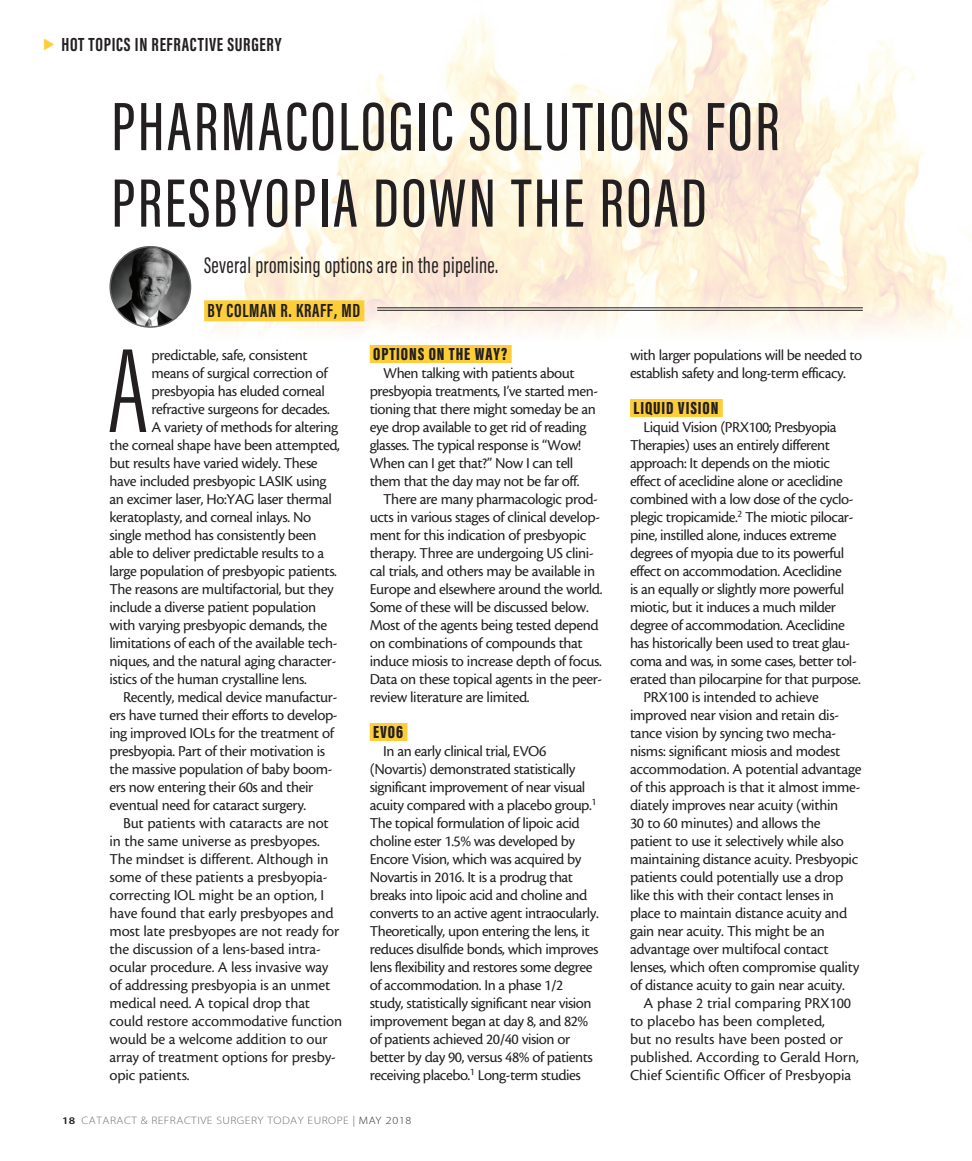
<style>
.page{position:relative;width:972px;height:1161px;background:#fff}
.page>*{position:absolute;margin:0;border:0;box-sizing:border-box;transform-origin:0 0}
.body_first{font:300 123.6px "Acumin Pro Extra Cond";color:#231f20}
.headline{font:500 70.5px/76.5px "Acumin Pro Extra Cond";letter-spacing:.035em;color:#231f20}
.deck{font:23.25px "Acumin Pro Extra Cond";letter-spacing:.015em;color:#231f20}
.author{font:700 19.5px "Acumin Pro Extra Cond";letter-spacing:.035em;color:#231f20}
.lead-in_highlighted{font:900 18px "Acumin Pro Extra Cond";letter-spacing:.05em;color:#231f20}
.body{font:15.75px/18px "Cronos MM 408 10";letter-spacing:-.025em;color:#231f20}
.body_first-2{font:15.75px "Cronos MM 408 10";letter-spacing:-.025em;color:#231f20}
.body-2{font:15.75px/18px "Cronos MM 408 10";color:#231f20}
.t1{font:10.8px "Myriad MM 215 600";letter-spacing:.04em;color:#6c6d70;scale:1.11 1}
.s1{font-family:"Myriad MM 565 600";font-size:10.2px;color:#231f20}
.s2{font-family:"Myriad MM 400 600";color:#939598}
.s3{color:#312f30}
</style>
<div class="page">
<img style="left:179px;top:0;width:793px;height:331px">
<div style="left:370px;top:345px;width:142px;height:18px;background:#fece39"></div>
<div style="left:370px;top:723px;width:37px;height:18px;background:#fece39"></div>
<div style="left:630px;top:399px;width:93px;height:18px;background:#fece39"></div>
<div style="left:204px;top:300px;width:160px;height:21px;background:#fece39"></div>
<img style="left:110px;top:247px;width:81px;height:80px;border-radius:40px">
<div style="left:109px;top:246px;width:82px;height:82px;border:2px solid #636366;border-radius:50%"></div>
<hr style="left:377px;top:308px;width:486px;height:1px;background:#231f20">
<hr style="left:377px;top:310px;width:486px;height:1px;background:#231f20">
<p class="author" style="left:62px;top:32px;width:221px">HOT TOPICS IN REFRACTIVE SURGERY</p>
<p class="headline" style="left:111px;top:88px;width:670px">PHARMACOLOGIC SOLUTIONS FOR<br>PRESBYOPIA DOWN THE ROAD</p>
<p class="deck" style="left:204px;top:251px;width:295px">Several promising options are in the pipeline.</p>
<p class="author" style="left:208px;top:298px;width:154px">BY COLMAN R. KRAFF, MD</p>
<p class="body_first" style="left:108px;top:317px;width:41px">A</p>
<p class="body_first-2" style="left:151px;top:347px;width:158px">predictable, safe, consistent</p>
<h3 class="deck" style="left:205px;top:358px;width:35px">Deck.</h3>
<p class="author" style="left:205px;top:405px;width:49px">AUTHOR</p>
<p class="body_first-2" style="left:151px;top:365px;width:178px">means of surgical correction of</p>
<p class="body_first-2" style="left:151px;top:383px;width:175px">presbyopia has eluded corneal</p>
<p class="body_first-2" style="left:151px;top:401px;width:180px">refractive surgeons for decades.</p>
<p class="body_first-2" style="left:151px;top:419px;width:188px">A variety of methods for altering</p>
<p class="body_first-2" style="left:110px;top:437px;width:232px">the corneal shape have been attempted,</p>
<p class="body_first-2" style="left:110px;top:455px;width:210px">but results have varied widely. These</p>
<p class="body_first-2" style="left:110px;top:473px;width:219px">have included presbyopic LASIK using</p>
<p class="body_first-2" style="left:110px;top:491px;width:224px">an excimer laser, Ho:YAG laser thermal</p>
<p class="body_first-2" style="left:110px;top:509px;width:203px">keratoplasty, and corneal inlays. No</p>
<p class="body_first-2" style="left:110px;top:527px;width:209px">single method has consistently been</p>
<p class="body_first-2" style="left:110px;top:545px;width:216px">able to deliver predictable results to a</p>
<p class="body_first-2" style="left:110px;top:563px;width:229px">large population of presbyopic patients.</p>
<p class="body_first-2" style="left:110px;top:581px;width:226px">The reasons are multifactorial, but they</p>
<p class="body_first-2" style="left:110px;top:599px;width:208px">include a diverse patient population</p>
<p class="body_first-2" style="left:110px;top:617px;width:219px">with varying presbyopic demands, the</p>
<p class="body_first-2" style="left:110px;top:635px;width:230px">limitations of each of the available tech-</p>
<p class="body_first-2" style="left:110px;top:653px;width:228px">niques, and the natural aging character-</p>
<p class="body_first-2" style="left:110px;top:671px;width:199px">istics of the human crystalline lens.</p>
<p class="body" style="left:110px;top:688px;width:230px;text-indent:14px">Recently, medical device manufactur&shy;ers have turned their efforts to develop&shy;ing improved IOLs for the treatment of presbyopia. Part of their motivation is the massive population of baby boom&shy;ers now entering their 60s and their eventual need for cataract surgery.</p>
<p class="body" style="left:110px;top:814px;width:234px;text-indent:14px">But patients with cataracts are not in the same universe as presbyopes.<br>The mindset is different. Although in some of these patients a presbyopia&shy;correcting IOL might be an option, I have found that early presbyopes and most late presbyopes are not ready for the discussion of a lens-based intra&shy;ocular procedure. A less invasive way of addressing presbyopia is an unmet medical need. A topical drop that could restore accommodative function would be a welcome addition to our array of treatment options for presby&shy;opic patients.</p>
<p class="lead-in_highlighted" style="left:373px;top:343px;width:136px">OPTIONS ON THE WAY?</p>
<p class="body" style="left:370px;top:364px;width:230px;text-indent:14px">When talking with patients about presbyopia treatments, I’ve started men&shy;tioning that there might someday be an eye drop available to get rid of reading glasses. The typical response is “Wow!<br>When can I get that?” Now I can tell them that the day may not be far off.</p>
<p class="body" style="left:370px;top:490px;width:234px;text-indent:14px">There are many pharmacologic prod&shy;ucts in various stages of clinical develop&shy;ment for this indication of presbyopic therapy. Three are undergoing US clini&shy;cal trials, and others may be available in Europe and elsewhere around the world.<br>Some of these will be discussed below.<br>Most of the agents being tested depend on combinations of compounds that induce miosis to increase depth of focus.<br>Data on these topical agents in the peer&shy;review literature are limited.</p>
<p class="lead-in_highlighted" style="left:373px;top:721px;width:31px">EVO6</p>
<p class="body" style="left:370px;top:742px;width:231px;text-indent:14px">In an early clinical trial, EVO6 (Novartis) demonstrated statistically significant improvement of near visual acuity compared with a placebo group.<sup>1<br></sup>The topical formulation of lipoic acid choline ester 1.5% was developed by Encore Vision, which was acquired by Novartis in 2016. It is a prodrug that breaks into lipoic acid and choline and converts to an active agent intraocularly.<br>Theoretically, upon entering the lens, it reduces disulfide bonds, which improves lens flexibility and restores some degree of accommodation. In a phase 1/2 study, statistically significant near vision improvement began at day 8, and 82% of patients achieved 20/40 vision or better by day 90, versus 48% of patients receiving placebo.<sup>1</sup> Long-term studies</p>
<p class="t1" style="left:62px;top:1115px;width:316px"><span class="s1">18</span> CATARACT &amp; REFRACTIVE SURGERY TODAY EUROPE <span class="s2">|</span> <span class="s3">MAY 2018</span></p>
<p class="body" style="left:630px;top:346px;width:234px">with larger populations will be needed to establish safety and long-term efficacy.</p>
<p class="lead-in_highlighted" style="left:633px;top:397px;width:87px">LIQUID VISION</p>
<p class="body" style="left:630px;top:418px;width:232px;text-indent:14px">Liquid Vision (PRX100; Presbyopia Therapies) uses an entirely different approach: It depends on the miotic effect of aceclidine alone or aceclidine combined with a low dose of the cyclo&shy;plegic tropicamide.<sup>2</sup> The miotic pilocar&shy;pine, instilled alone, induces extreme degrees of myopia due to its powerful effect on accommodation. Aceclidine<br>is an equally or slightly more powerful miotic, but it induces a much milder degree of accommodation. Aceclidine has historically been used to treat glau&shy;coma and was, in some cases, better tol&shy;erated than pilocarpine for that purpose.</p>
<p class="body" style="left:630px;top:688px;width:233px;text-indent:14px">PRX100 is intended to achieve improved near vision and retain dis&shy;tance vision by syncing two mecha&shy;nisms: significant miosis and modest accommodation. A potential advantage of this approach is that it almost imme&shy;diately improves near acuity (within<br>30 to 60 minutes) and allows the patient to use it selectively while also maintaining distance acuity. Presbyopic patients could potentially use a drop like this with their contact lenses in place to maintain distance acuity and gain near acuity. This might be an advantage over multifocal contact lenses, which often compromise quality of distance acuity to gain near acuity.</p>
<p class="body-2" style="left:630px;top:994px;width:230px;text-indent:14px">A phase 2 trial comparing PRX100 to placebo has been completed,<br>but no results have been posted or published. According to Gerald Horn, Chief Scientific Officer of Presbyopia</p>
</div>
